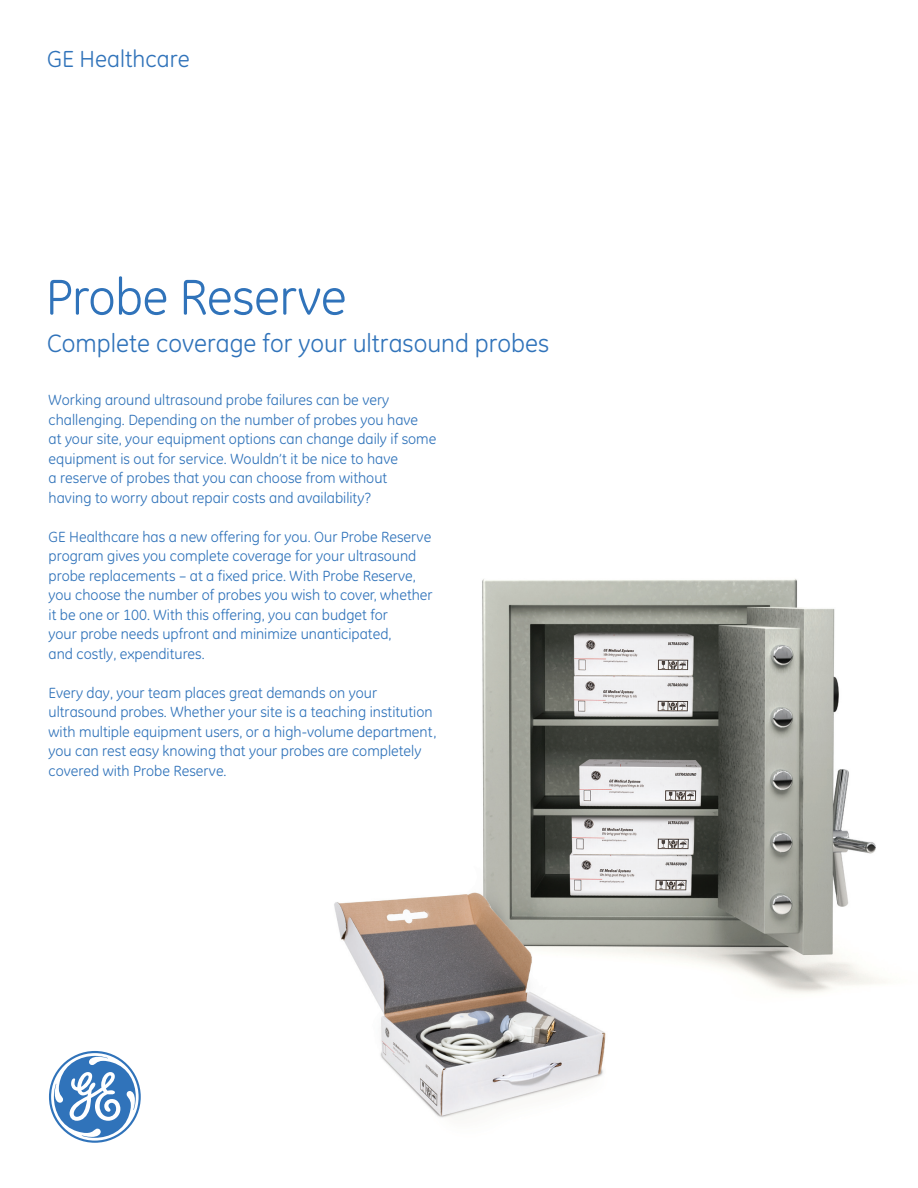
<style>
.page{position:relative;width:918px;height:1188px;background:#fff}
.page>*{position:absolute;margin:0;border:0;box-sizing:border-box;transform-origin:0 0}
.t1{font:51px "GE Inspira";letter-spacing:-.01em;color:#3073ba}
.t2{font:25.5px "GE Inspira";color:#3073ba}
.t3{font:23.7px "GE Inspira";color:#3073ba}
.t4{font:15px/19.5px "GE Inspira";color:#3073ba}
</style>
<div class="page">
<img style="left:334px;top:579px;width:552px;height:539px">
<svg style="left:49px;top:1051px;width:92px;height:92px"></svg>
<p class="t3" style="left:47px;top:45px;width:144px">GE Healthcare</p>
<p class="t1" style="left:46px;top:268px;width:303px">Probe Reserve</p>
<p class="t2" style="left:47px;top:329px;width:504px">Complete coverage for your ultrasound probes</p>
<p class="t4" style="left:49px;top:390px;width:389px">Working around ultrasound probe failures can be very challenging. Depending on the number of probes you have<br>at your site, your equipment options can change daily if some equipment is out for service. Wouldn’t it be nice to have<br>a reserve of probes that you can choose from without<br>having to worry about repair costs and availability?</p>
<p class="t4" style="left:49px;top:527px;width:386px">GE Healthcare has a new offering for you. Our Probe Reserve program gives you complete coverage for your ultrasound probe replacements – at a fixed price. With Probe Reserve, you choose the number of probes you wish to cover, whether it be one or 100. With this offering, you can budget for<br>your probe needs upfront and minimize unanticipated,<br>and costly, expenditures.</p>
<p class="t4" style="left:49px;top:683px;width:389px">Every day, your team places great demands on your ultrasound probes. Whether your site is a teaching institution with multiple equipment users, or a high-volume department, you can rest easy knowing that your probes are completely covered with Probe Reserve.</p>
</div>
